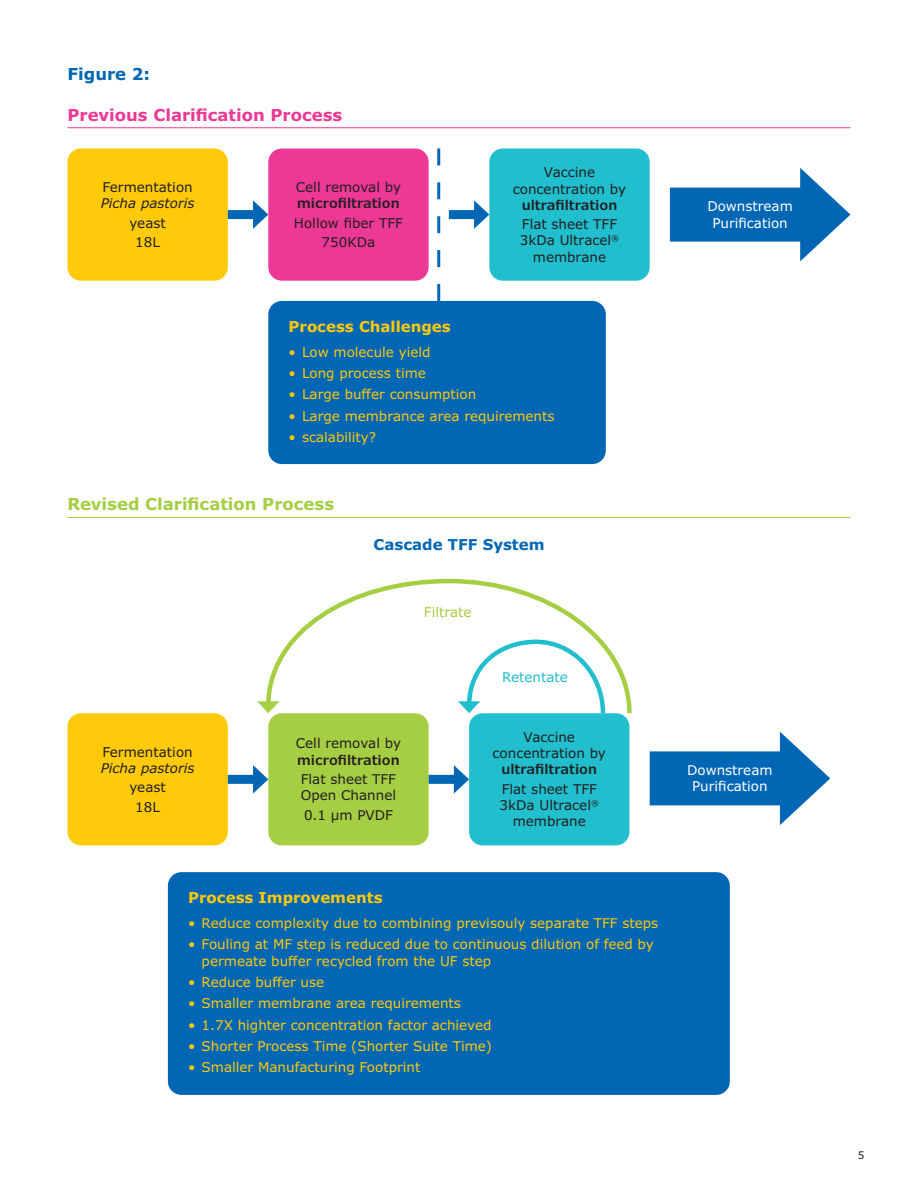
<style>
.page{position:relative;width:918px;height:1188px;background:#fff}
.page>*{position:absolute;margin:0;border:0;box-sizing:border-box;transform-origin:0 0}
.Section_Head_11_13{font:700 16.5px "Verdana Pro";color:#ed3896}
.Section_Head_11_13-2{font:700 16.5px "Verdana Pro";color:#a5ce43}
.Section_Head_11_13-3{font:700 16.5px "Verdana Pro";color:#0166b3}
.Body_Subhead_9_11{font:700 15px "Verdana Pro";color:#feca0a}
.Body_Head_10_12{font:700 15px "Verdana Pro";color:#0166b3}
.t1{font:13.5px/16.2px "Verdana Pro";color:#feca0a}
.Body_Copy_9_11{font:13.5px/16.2px "Verdana Pro";color:#231f20;text-align:center}
.Body_Copy_9_11-2{font:600 13.5px/16.2px "Verdana Pro";color:#231f20}
.Body_Copy_9_11-3{font:italic 13.5px/16.2px "Verdana Pro";color:#231f20}
.Body_Copy_9_11-4{font:13.5px/16.2px "Verdana Pro";color:#fff;text-align:center}
.Body_Copy_9_11-5{font:13.5px "Verdana Pro";color:#21bece}
.Body_Copy_9_11-6{font:13.5px "Verdana Pro";color:#a5ce43}
.t2{font:10.5px "Verdana Pro";color:#231f20}
.s1{font-style:normal}
.s2{font-weight:400}
.s3{font-weight:600}
</style>
<div class="page">
<div style="left:68px;top:713px;width:160px;height:132px;background:#feca0a;border-radius:14px"></div>
<div style="left:268px;top:713px;width:161px;height:132px;background:#a5ce43;border-radius:14px"></div>
<div style="left:168px;top:872px;width:562px;height:223px;background:#0166b3;border-radius:14px"></div>
<div style="left:469px;top:713px;width:160px;height:132px;background:#21bece;border-radius:14px"></div>
<div style="left:650px;top:751px;width:146px;height:54px;background:#0166b3"></div>
<svg style="left:780px;top:732px;width:50px;height:93px"></svg>
<div style="left:228px;top:775px;width:31px;height:9px;background:#0166b3"></div>
<svg style="left:253px;top:765px;width:15px;height:29px"></svg>
<div style="left:429px;top:775px;width:31px;height:9px;background:#0166b3"></div>
<svg style="left:454px;top:765px;width:15px;height:29px"></svg>
<svg style="left:266px;top:578px;width:366px;height:140px"></svg>
<svg style="left:257px;top:701px;width:22px;height:12px"></svg>
<svg style="left:458px;top:637px;width:150px;height:81px"></svg>
<hr style="left:68px;top:517px;width:782px;height:1px;background:#a5ce43">
<div style="left:68px;top:148px;width:160px;height:133px;background:#feca0a;border-radius:14px"></div>
<div style="left:268px;top:148px;width:161px;height:133px;background:#ed3896;border-radius:14px"></div>
<div style="left:268px;top:301px;width:338px;height:163px;background:#0166b3;border-radius:14px"></div>
<div style="left:489px;top:148px;width:161px;height:133px;background:#21bece;border-radius:14px"></div>
<div style="left:670px;top:188px;width:146px;height:54px;background:#0166b3"></div>
<svg style="left:800px;top:168px;width:50px;height:93px"></svg>
<div style="left:228px;top:210px;width:31px;height:9px;background:#0166b3"></div>
<svg style="left:253px;top:200px;width:15px;height:29px"></svg>
<div style="left:449px;top:210px;width:31px;height:9px;background:#0166b3"></div>
<svg style="left:474px;top:200px;width:15px;height:29px"></svg>
<svg style="left:437px;top:148px;width:3px;height:153px"></svg>
<hr style="left:68px;top:127px;width:782px;height:1px;background:#ed3896">
<p class="Section_Head_11_13-3" style="left:68px;top:63px;width:84px">Figure 2:</p>
<p class="Section_Head_11_13" style="left:68px;top:104px;width:276px">Previous Clarification Process</p>
<p class="Body_Copy_9_11-3" style="left:101px;top:179px;width:95px"><span class="s1">Fermentation<br></span>Picha pastoris</p>
<p class="Body_Copy_9_11" style="left:129px;top:215px;width:38px">yeast</p>
<p class="Body_Copy_9_11" style="left:135px;top:234px;width:26px">18L</p>
<p class="Body_Copy_9_11-2" style="left:296px;top:179px;width:107px"><span class="s2">Cell removal by </span>microfiltration</p>
<p class="Body_Copy_9_11" style="left:294px;top:215px;width:110px">Hollow fiber TFF</p>
<p class="Body_Copy_9_11" style="left:322px;top:234px;width:55px">750KDa</p>
<p class="Body_Copy_9_11" style="left:513px;top:165px;width:115px">Vaccine concentration by <span class="s3">ultrafiltration</span></p>
<p class="Body_Copy_9_11" style="left:520px;top:216px;width:101px">Flat sheet TFF<br>3kDa Ultracel<sup>® </sup>membrane</p>
<p class="Body_Subhead_9_11" style="left:289px;top:317px;width:164px">Process Challenges</p>
<p class="t1" style="left:289px;top:344px;width:144px">• Low molecule yield</p>
<p class="t1" style="left:289px;top:365px;width:139px">• Long process time</p>
<p class="t1" style="left:289px;top:387px;width:189px">• Large buffer consumption</p>
<p class="t1" style="left:289px;top:408px;width:268px">• Large membrance area requirements</p>
<p class="t1" style="left:289px;top:429px;width:89px">• scalability?</p>
<p class="Section_Head_11_13-2" style="left:68px;top:494px;width:268px">Revised Clarification Process</p>
<p class="Body_Head_10_12" style="left:373px;top:535px;width:173px">Cascade TFF System</p>
<p class="Body_Copy_9_11-6" style="left:424px;top:603px;width:49px">Filtrate</p>
<p class="Body_Copy_9_11-5" style="left:502px;top:668px;width:67px">Retentate</p>
<p class="Body_Copy_9_11-3" style="left:101px;top:744px;width:95px"><span class="s1">Fermentation<br></span>Picha pastoris</p>
<p class="Body_Copy_9_11" style="left:129px;top:780px;width:38px">yeast</p>
<p class="Body_Copy_9_11" style="left:135px;top:799px;width:26px">18L</p>
<p class="Body_Copy_9_11-2" style="left:296px;top:736px;width:107px"><span class="s2">Cell removal by </span>microfiltration</p>
<p class="Body_Copy_9_11" style="left:301px;top:771px;width:97px;text-align:left">Flat sheet TFF<br>Open Channel</p>
<p class="Body_Copy_9_11" style="left:304px;top:807px;width:90px">0.1 µm PVDF</p>
<p class="Body_Copy_9_11" style="left:493px;top:729px;width:115px">Vaccine concentration by <span class="s3">ultrafiltration</span></p>
<p class="Body_Copy_9_11" style="left:500px;top:781px;width:101px">Flat sheet TFF<br>3kDa Ultracel<sup>® </sup>membrane</p>
<p class="Body_Subhead_9_11" style="left:188px;top:888px;width:196px">Process Improvements</p>
<p class="t1" style="left:188px;top:915px;width:472px">• Reduce complexity due to combining previsouly separate TFF steps</p>
<p class="t1" style="left:202px;top:937px;width:454px;text-indent:-14px">• Fouling at MF step is reduced due to continuous dilution of feed by permeate buffer recycled from the UF step</p>
<p class="t1" style="left:188px;top:974px;width:138px">• Reduce buffer use</p>
<p class="t1" style="left:188px;top:995px;width:274px">• Smaller membrane area requirements</p>
<p class="t1" style="left:188px;top:1017px;width:305px">• 1.7X highter concentration factor achieved</p>
<p class="t1" style="left:188px;top:1038px;width:305px">• Shorter Process Time (Shorter Suite Time)</p>
<p class="t1" style="left:188px;top:1059px;width:234px">• Smaller Manufacturing Footprint</p>
<p class="Body_Copy_9_11-4" style="left:707px;top:199px;width:87px">Downstream<br>Purification</p>
<p class="Body_Copy_9_11-4" style="left:687px;top:762px;width:87px">Downstream<br>Purification</p>
<p class="t2" style="left:858px;top:1148px;width:8px">5</p>
</div>
